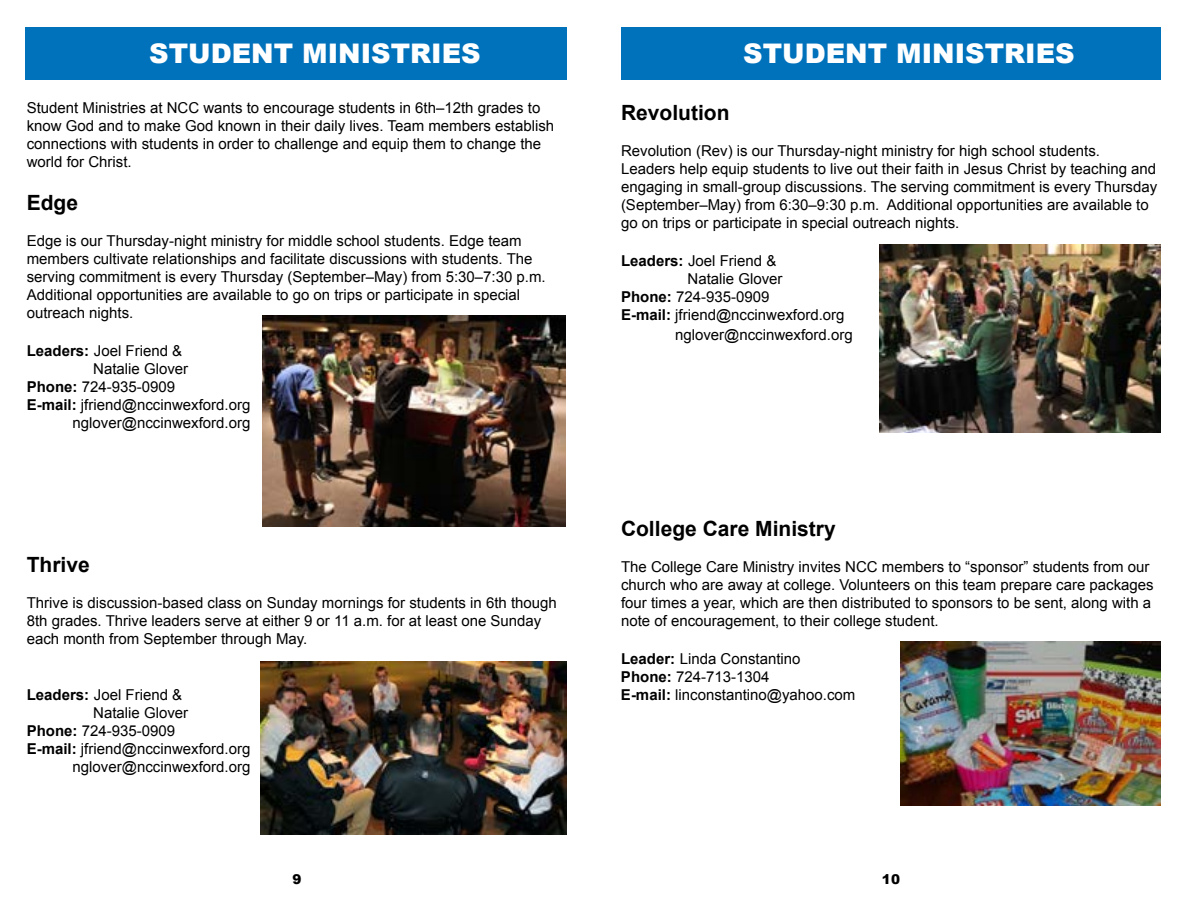
<style>
.page{position:relative;width:1188px;height:918px;background:#fff}
.page>*{position:absolute;margin:0;border:0;box-sizing:border-box;transform-origin:0 0}
.t1{font:900 27px "Arial";color:#fff}
.t2{font:700 21px "Arial";color:#000}
.t3{font:15px/18px "Arial";color:#000}
.t4{font:900 13.5px "Arial";color:#000}
.s1{font-weight:700}
</style>
<div class="page">
<div style="left:621px;top:28px;width:540px;height:52px;background:#0072bc"></div>
<img style="left:901px;top:642px;width:260px;height:164px">
<img style="left:879px;top:244px;width:281px;height:189px">
<div style="left:26px;top:28px;width:541px;height:52px;background:#0072bc"></div>
<img style="left:263px;top:316px;width:302px;height:210px">
<img style="left:261px;top:661px;width:305px;height:173px">
<h1 class="t1" style="left:149px;top:34px;width:333px">STUDENT MINISTRIES</h1>
<h1 class="t1" style="left:743px;top:34px;width:333px">STUDENT MINISTRIES</h1>
<p class="t3" style="left:27px;top:99px;width:529px">Student Ministries at NCC wants to encourage students in 6th–12th grades to know God and to make God known in their daily lives. Team members establish connections with students in order to challenge and equip them to change the world for Christ.</p>
<h2 class="t2" style="left:27px;top:189px;width:53px">Edge</h2>
<p class="t3" style="left:27px;top:232px;width:521px">Edge is our Thursday-night ministry for middle school students. Edge team members cultivate relationships and facilitate discussions with students. The serving commitment is every Thursday (September–May) from 5:30–7:30 p.m.<br>Additional opportunities are available to go on trips or participate in special outreach nights.</p>
<p class="t3" style="left:27px;top:342px;width:157px"><span class="s1">Leaders:</span> Joel Friend &amp;</p>
<p class="t3" style="left:93px;top:360px;width:97px">Natalie Glover</p>
<p class="t3" style="left:27px;top:378px;width:150px"><span class="s1">Phone:</span> 724-935-0909</p>
<p class="t3" style="left:27px;top:396px;width:225px"><span class="s1">E-mail:</span> jfriend@nccinwexford.org</p>
<p class="t3" style="left:73px;top:414px;width:179px">nglover@nccinwexford.org</p>
<h2 class="t2" style="left:27px;top:551px;width:65px">Thrive</h2>
<p class="t3" style="left:27px;top:594px;width:532px">Thrive is discussion-based class on Sunday mornings for students in 6th though<br>8th grades. Thrive leaders serve at either 9 or 11 a.m. for at least one Sunday each month from September through May.</p>
<p class="t3" style="left:27px;top:685px;width:157px"><span class="s1">Leaders:</span> Joel Friend &amp;</p>
<p class="t3" style="left:93px;top:703px;width:97px">Natalie Glover</p>
<p class="t3" style="left:27px;top:721px;width:150px"><span class="s1">Phone:</span> 724-935-0909</p>
<p class="t3" style="left:27px;top:739px;width:225px"><span class="s1">E-mail:</span> jfriend@nccinwexford.org</p>
<p class="t3" style="left:73px;top:757px;width:179px">nglover@nccinwexford.org</p>
<p class="t4" style="left:292px;top:870px;width:11px">9</p>
<h2 class="t2" style="left:621px;top:99px;width:110px">Revolution</h2>
<p class="t3" style="left:621px;top:142px;width:538px">Revolution (Rev) is our Thursday-night ministry for high school students.<br>Leaders help equip students to live out their faith in Jesus Christ by teaching and engaging in small-group discussions. The serving commitment is every Thursday (September–May) from 6:30–9:30 p.m. Additional opportunities are available to go on trips or participate in special outreach nights.</p>
<p class="t3" style="left:621px;top:252px;width:157px"><span class="s1">Leaders:</span> Joel Friend &amp;</p>
<p class="t3" style="left:688px;top:270px;width:97px">Natalie Glover</p>
<p class="t3" style="left:621px;top:288px;width:150px"><span class="s1">Phone:</span> 724-935-0909</p>
<p class="t3" style="left:621px;top:306px;width:225px"><span class="s1">E-mail:</span> jfriend@nccinwexford.org</p>
<p class="t3" style="left:675px;top:325px;width:179px">nglover@nccinwexford.org</p>
<h2 class="t2" style="left:621px;top:515px;width:216px">College Care Ministry</h2>
<p class="t3" style="left:621px;top:558px;width:534px">The College Care Ministry invites NCC members to “sponsor” students from our church who are away at college. Volunteers on this team prepare care packages four times a year, which are then distributed to sponsors to be sent, along with a note of encouragement, to their college student.</p>
<p class="t3" style="left:621px;top:649px;width:236px"><span class="s1">Leader:</span> Linda Constantino<br><span class="s1">Phone:</span> 724-713-1304<br><span class="s1">E-mail:</span> linconstantino@yahoo.com</p>
<p class="t4" style="left:882px;top:870px;width:20px">10</p>
</div>
